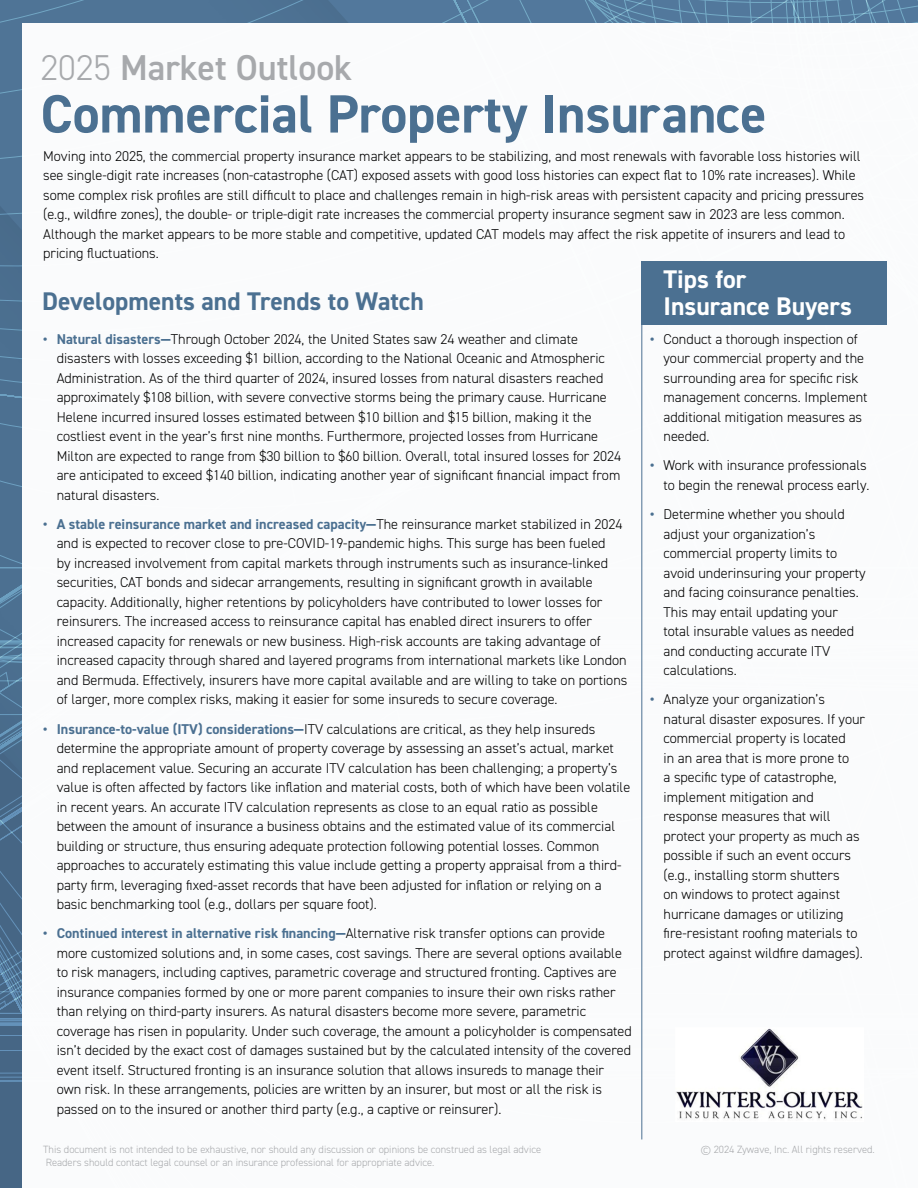
<style>
.page{position:relative;width:918px;height:1188px;background:#fff}
.page>*{position:absolute;margin:0;border:0;box-sizing:border-box;transform-origin:0 0}
.t1{font:700 54px "DIN2014";color:#4b7091}
.t2{font:600 36px "DIN2014";color:#a7a9ac}
.t3{font:700 25.65px "DIN2014";color:#4b7091}
.t4{font:700 25.65px/27px "DIN2014";color:#fff}
.t5{font:300 14.25px/19.5px "DIN2014";color:#000}
.t6{font:300 10.5px/12.6px "DIN2014";color:#a7a9ac}
.s1{font-weight:300}
.s2{font-weight:700;color:#4b7091}
</style>
<div class="page">
<svg style="left:0;top:0;width:918px;height:335px;background:#587d9e"></svg>
<svg style="left:0;top:567px;width:22px;height:621px;background:#4c6f8f"></svg>
<div style="left:23px;top:24px;width:895px;height:1164px;background:#fff"></div>
<div style="left:642px;top:261px;width:245px;height:64px;background:#4b7091"></div>
<hr style="left:642px;top:261px;width:1px;height:878px;background:#4b7091">
<img style="left:676px;top:1028px;width:187px;height:92px">
<p class="t2" style="left:41px;top:44px;width:313px"><span class="s1">2025</span> Market Outlook</p>
<p class="t1" style="left:41px;top:78px;width:727px">Commercial Property Insurance</p>
<p class="t5" style="left:43px;top:146px;width:823px">Moving into 2025, the commercial property insurance market appears to be stabilizing, and most renewals with favorable loss histories will see single-digit rate increases (non-catastrophe (CAT) exposed assets with good loss histories can expect flat to 10% rate increases). While some complex risk profiles are still difficult to place and challenges remain in high-risk areas with persistent capacity and pricing pressures (e.g., wildfire zones), the double- or triple-digit rate increases the commercial property insurance segment saw in 2023 are less common.<br>Although the market appears to be more stable and competitive, updated CAT models may affect the risk appetite of insurers and lead to pricing fluctuations.</p>
<p class="t3" style="left:42px;top:284px;width:383px">Developments and Trends to Watch</p>
<p class="t5" style="left:57px;top:329px;width:566px;text-indent:-14px"><span class="s2">• Natural disasters—</span>Through October 2024, the United States saw 24 weather and climate disasters with losses exceeding $1 billion, according to the National Oceanic and Atmospheric Administration. As of the third quarter of 2024, insured losses from natural disasters reached approximately $108 billion, with severe convective storms being the primary cause. Hurricane Helene incurred insured losses estimated between $10 billion and $15 billion, making it the costliest event in the year’s first nine months. Furthermore, projected losses from Hurricane Milton are expected to range from $30 billion to $60 billion. Overall, total insured losses for 2024 are anticipated to exceed $140 billion, indicating another year of significant financial impact from natural disasters.</p>
<p class="t5" style="left:57px;top:514px;width:572px;text-indent:-14px"><span class="s2">• A stable reinsurance market and increased capacity—</span>The reinsurance market stabilized in 2024 and is expected to recover close to pre-COVID-19-pandemic highs. This surge has been fueled<br>by increased involvement from capital markets through instruments such as insurance-linked securities, CAT bonds and sidecar arrangements, resulting in significant growth in available capacity. Additionally, higher retentions by policyholders have contributed to lower losses for reinsurers. The increased access to reinsurance capital has enabled direct insurers to offer increased capacity for renewals or new business. High-risk accounts are taking advantage of increased capacity through shared and layered programs from international markets like London and Bermuda. Effectively, insurers have more capital available and are willing to take on portions of larger, more complex risks, making it easier for some insureds to secure coverage.</p>
<p class="t5" style="left:57px;top:719px;width:575px;text-indent:-14px"><span class="s2">• Insurance-to-value (ITV) considerations—</span>ITV calculations are critical, as they help insureds determine the appropriate amount of property coverage by assessing an asset’s actual, market and replacement value. Securing an accurate ITV calculation has been challenging; a property’s value is often affected by factors like inflation and material costs, both of which have been volatile in recent years. An accurate ITV calculation represents as close to an equal ratio as possible between the amount of insurance a business obtains and the estimated value of its commercial building or structure, thus ensuring adequate protection following potential losses. Common approaches to accurately estimating this value include getting a property appraisal from a third&shy;party firm, leveraging fixed-asset records that have been adjusted for inflation or relying on a basic benchmarking tool (e.g., dollars per square foot).</p>
<p class="t5" style="left:57px;top:924px;width:577px;text-indent:-14px"><span class="s2">• Continued interest in alternative risk financing—</span>Alternative risk transfer options can provide more customized solutions and, in some cases, cost savings. There are several options available to risk managers, including captives, parametric coverage and structured fronting. Captives are insurance companies formed by one or more parent companies to insure their own risks rather than relying on third-party insurers. As natural disasters become more severe, parametric coverage has risen in popularity. Under such coverage, the amount a policyholder is compensated isn’t decided by the exact cost of damages sustained but by the calculated intensity of the covered event itself. Structured fronting is an insurance solution that allows insureds to manage their own risk. In these arrangements, policies are written by an insurer, but most or all the risk is passed on to the insured or another third party (e.g., a captive or reinsurer).</p>
<p class="t4" style="left:664px;top:265px;width:190px">Tips for<br>Insurance Buyers</p>
<p class="t5" style="left:664px;top:329px;width:206px;text-indent:-14px"><span class="s2">•</span> Conduct a thorough inspection of your commercial property and the surrounding area for specific risk management concerns. Implement additional mitigation measures as needed.</p>
<p class="t5" style="left:650px;top:456px;width:221px;text-align:right"><span class="s2">•</span> Work with insurance professionals to begin the renewal process early.</p>
<p class="t5" style="left:664px;top:505px;width:204px;text-indent:-14px"><span class="s2">•</span> Determine whether you should adjust your organization’s commercial property limits to avoid underinsuring your property and facing coinsurance penalties.<br>This may entail updating your total insurable values as needed and conducting accurate ITV calculations.</p>
<p class="t5" style="left:664px;top:690px;width:203px;text-indent:-14px"><span class="s2">•</span> Analyze your organization’s natural disaster exposures. If your commercial property is located<br>in an area that is more prone to<br>a specific type of catastrophe, implement mitigation and response measures that will protect your property as much as possible if such an event occurs (e.g., installing storm shutters<br>on windows to protect against hurricane damages or utilizing fire-resistant roofing materials to protect against wildfire damages).</p>
<p class="t6" style="left:43px;top:1143px;width:499px">This document is not intended to be exhaustive, nor should any discussion or opinions be construed as legal advice<br>Readers should contact legal counsel or an insurance professional for appropriate advice.</p>
<p class="t6" style="left:701px;top:1143px;width:175px">© 2024 Zywave, Inc. All rights reserved.</p>
</div>
